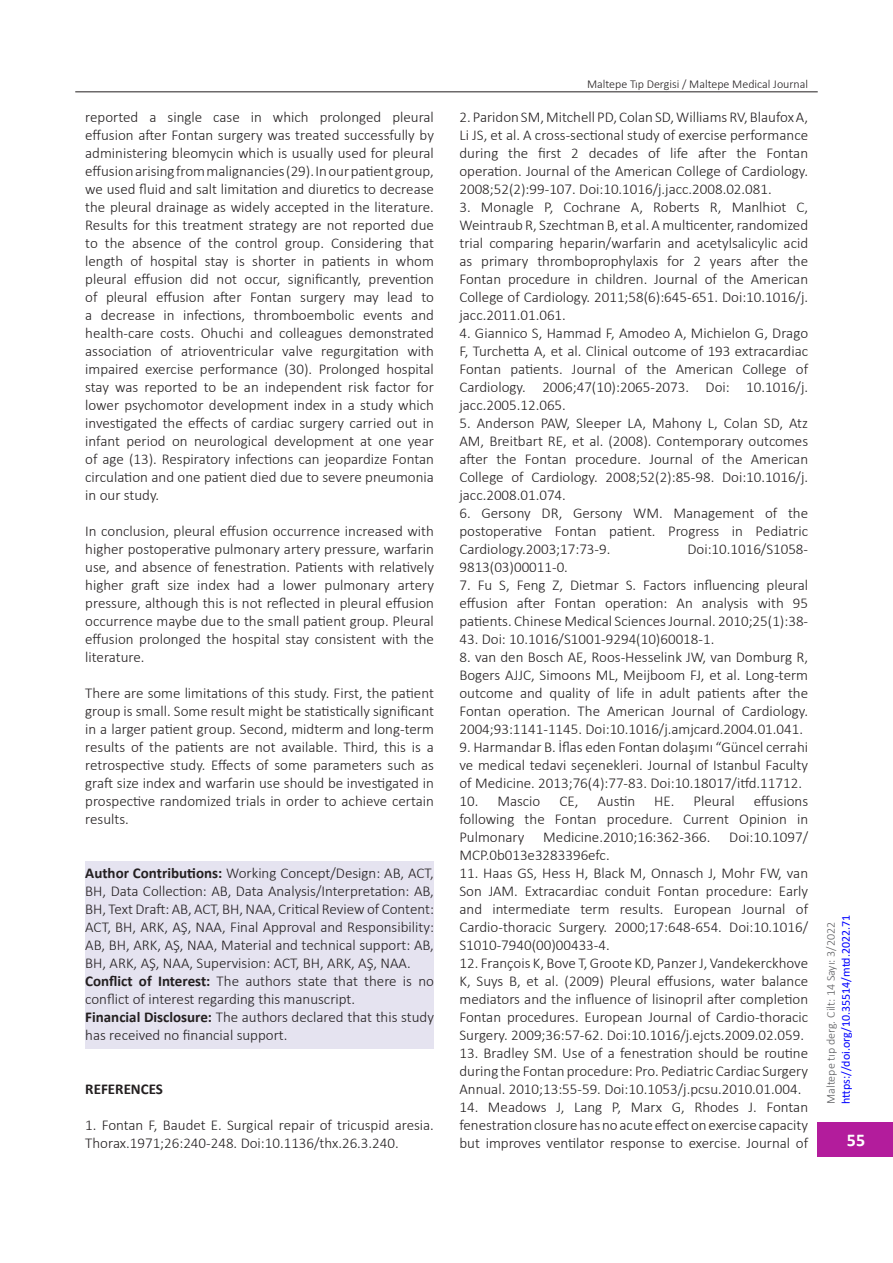
<style>
.page{position:relative;width:893px;height:1263px;background:#fff}
.page>*{position:absolute;margin:0;border:0;box-sizing:border-box;transform-origin:0 0}
.t1{font:700 18px "Calibri";color:#fff}
.t2{font:300 15px/18px "Calibri";color:#231f20;text-align:justify}
.t3{font:700 15px "Calibri";color:#231f20}
.t4{font:300 12px "Calibri";color:#231f20}
.t5{font:12px "Calibri";color:#00f}
.t6{font:300 12px "Calibri";color:#5a5b5e}
.s1{font-weight:700}
</style>
<div class="page">
<div style="left:818px;top:1122px;width:75px;height:34px;background:#b31c9c"></div>
<div style="left:85px;top:861px;width:349px;height:188px;background:#e5e3f0"></div>
<hr style="left:75px;top:91px;width:743px;height:1px;background:#231f20">
<p class="t2" style="left:85px;top:108px;width:350px">reported a single case in which prolonged pleural effusion after Fontan surgery was treated successfully by administering bleomycin which is usually used for pleural effusion arising from malignancies (29). In our patient group, we used fluid and salt limitation and diuretics to decrease the pleural drainage as widely accepted in the literature.<br>Results for this treatment strategy are not reported due to the absence of the control group. Considering that length of hospital stay is shorter in patients in whom pleural effusion did not occur, significantly, prevention of pleural effusion after Fontan surgery may lead to a decrease in infections, thromboembolic events and health-care costs. Ohuchi and colleagues demonstrated association of atrioventricular valve regurgitation with impaired exercise performance (30). Prolonged hospital stay was reported to be an independent risk factor for lower psychomotor development index in a study which investigated the effects of cardiac surgery carried out in infant period on neurological development at one year of age (13). Respiratory infections can jeopardize Fontan circulation and one patient died due to severe pneumonia in our study.</p>
<p class="t2" style="left:85px;top:522px;width:350px">In conclusion, pleural effusion occurrence increased with higher postoperative pulmonary artery pressure, warfarin use, and absence of fenestration. Patients with relatively higher graft size index had a lower pulmonary artery pressure, although this is not reflected in pleural effusion occurrence maybe due to the small patient group. Pleural effusion prolonged the hospital stay consistent with the literature.</p>
<p class="t2" style="left:85px;top:684px;width:350px">There are some limitations of this study. First, the patient group is small. Some result might be statistically significant in a larger patient group. Second, midterm and long-term results of the patients are not available. Third, this is a retrospective study. Effects of some parameters such as graft size index and warfarin use should be investigated in prospective randomized trials in order to achieve certain results.</p>
<p class="t2" style="left:85px;top:864px;width:350px"><span class="s1">Author Contributions:</span> Working Concept/Design: AB, ACT, BH, Data Collection: AB, Data Analysis/Interpretation: AB, BH, Text Draft: AB, ACT, BH, NAA, Critical Review of Content:<br>ACT, BH, ARK, AŞ, NAA, Final Approval and Responsibility:<br>AB, BH, ARK, AŞ, NAA, Material and technical support: AB, BH, ARK, AŞ, NAA, Supervision: ACT, BH, ARK, AŞ, NAA.</p>
<p class="t2" style="left:85px;top:972px;width:350px"><span class="s1">Conflict of Interest:</span> The authors state that there is no conflict of interest regarding this manuscript.</p>
<p class="t2" style="left:85px;top:1008px;width:350px"><span class="s1">Financial Disclosure:</span> The authors declared that this study has received no financial support.</p>
<p class="t3" style="left:85px;top:1078px;width:79px">REFERENCES</p>
<p class="t2" style="left:85px;top:1116px;width:350px">1. Fontan F, Baudet E. Surgical repair of tricuspid aresia.<br>Thorax.1971;26:240-248. Doi:10.1136/thx.26.3.240.</p>
<p class="t4" style="left:587px;top:76px;width:223px">Maltepe Tıp Dergisi / Maltepe Medical Journal</p>
<p class="t2" style="left:459px;top:108px;width:350px">2. Paridon SM, Mitchell PD, Colan SD, Williams RV, Blaufox A, Li JS, et al. A cross-sectional study of exercise performance during the first 2 decades of life after the Fontan operation. Journal of the American College of Cardiology.<br>2008;52(2):99-107. Doi:10.1016/j.jacc.2008.02.081.</p>
<p class="t2" style="left:459px;top:198px;width:350px">3. Monagle P, Cochrane A, Roberts R, Manlhiot C, Weintraub R, Szechtman B, et al. A multicenter, randomized trial comparing heparin/warfarin and acetylsalicylic acid as primary thromboprophylaxis for 2 years after the Fontan procedure in children. Journal of the American College of Cardiology. 2011;58(6):645-651. Doi:10.1016/j. jacc.2011.01.061.</p>
<p class="t2" style="left:459px;top:324px;width:350px">4. Giannico S, Hammad F, Amodeo A, Michielon G, Drago F, Turchetta A, et al. Clinical outcome of 193 extracardiac Fontan patients. Journal of the American College of Cardiology. 2006;47(10):2065-2073. Doi: 10.1016/j. jacc.2005.12.065.</p>
<p class="t2" style="left:459px;top:414px;width:350px">5. Anderson PAW, Sleeper LA, Mahony L, Colan SD, Atz AM, Breitbart RE, et al. (2008). Contemporary outcomes after the Fontan procedure. Journal of the American College of Cardiology. 2008;52(2):85-98. Doi:10.1016/j. jacc.2008.01.074.</p>
<p class="t2" style="left:459px;top:504px;width:350px">6. Gersony DR, Gersony WM. Management of the postoperative Fontan patient. Progress in Pediatric Cardiology.2003;17:73-9.</p>
<p class="t2" style="left:687px;top:540px;width:122px">Doi:10.1016/S1058-</p>
<p class="t2" style="left:459px;top:558px;width:110px">9813(03)00011-0.</p>
<p class="t2" style="left:459px;top:576px;width:350px">7. Fu S, Feng Z, Dietmar S. Factors influencing pleural effusion after Fontan operation: An analysis with 95 patients. Chinese Medical Sciences Journal. 2010;25(1):38-</p>
<p class="t2" style="left:459px;top:630px;width:256px">43. Doi: 10.1016/S1001-9294(10)60018-1.</p>
<p class="t2" style="left:459px;top:648px;width:350px">8. van den Bosch AE, Roos-Hesselink JW, van Domburg R, Bogers AJJC, Simoons ML, Meijboom FJ, et al. Long-term outcome and quality of life in adult patients after the Fontan operation. The American Journal of Cardiology.<br>2004;93:1141-1145. Doi:10.1016/j.amjcard.2004.01.041.</p>
<p class="t2" style="left:459px;top:738px;width:350px">9. Harmandar B. İflas eden Fontan dolaşımı “Güncel cerrahi ve medical tedavi seçenekleri. Journal of Istanbul Faculty of Medicine. 2013;76(4):77-83. Doi:10.18017/itfd.11712.</p>
<p class="t2" style="left:459px;top:792px;width:82px">10. Mascio</p>
<p class="t2" style="left:559px;top:792px;width:21px">CE,</p>
<p class="t2" style="left:597px;top:792px;width:39px">Austin</p>
<p class="t2" style="left:654px;top:792px;width:82px">HE. Pleural</p>
<p class="t2" style="left:459px;top:792px;width:350px;text-indent:294px">effusions following the Fontan procedure. Current Opinion in Pulmonary</p>
<p class="t2" style="left:543px;top:828px;width:169px">Medicine.2010;16:362-366.</p>
<p class="t2" style="left:729px;top:828px;width:80px">Doi:10.1097/</p>
<p class="t2" style="left:459px;top:846px;width:152px">MCP.0b013e3283396efc.</p>
<p class="t2" style="left:459px;top:864px;width:350px">11. Haas GS, Hess H, Black M, Onnasch J, Mohr FW, van Son JAM. Extracardiac conduit Fontan procedure: Early and intermediate term results. European Journal of Cardio-thoracic Surgery. 2000;17:648-654. Doi:10.1016/ S1010-7940(00)00433-4.</p>
<p class="t2" style="left:459px;top:954px;width:350px">12. François K, Bove T, Groote KD, Panzer J, Vandekerckhove K, Suys B, et al. (2009) Pleural effusions, water balance mediators and the influence of lisinopril after completion Fontan procedures. European Journal of Cardio-thoracic Surgery. 2009;36:57-62. Doi:10.1016/j.ejcts.2009.02.059.</p>
<p class="t2" style="left:459px;top:1044px;width:350px">13. Bradley SM. Use of a fenestration should be routine during the Fontan procedure: Pro. Pediatric Cardiac Surgery Annual. 2010;13:55-59. Doi:10.1053/j.pcsu.2010.01.004.</p>
<p class="t2" style="left:459px;top:1098px;width:350px">14. Meadows J, Lang P, Marx G, Rhodes J. Fontan fenestration closure has no acute effect on exercise capacity but improves ventilator response to exercise. Journal of</p>
<p class="t6" style="left:823px;top:1104px;width:183px;rotate:-90deg">Maltepe tıp derg. Cilt: 14 Sayı: 3/2022</p>
<p class="t5" style="left:837px;top:1104px;width:191px;rotate:-90deg">https://doi.org/10.35514/mtd.2022.71</p>
<p class="t1" style="left:847px;top:1127px;width:20px">55</p>
</div>
